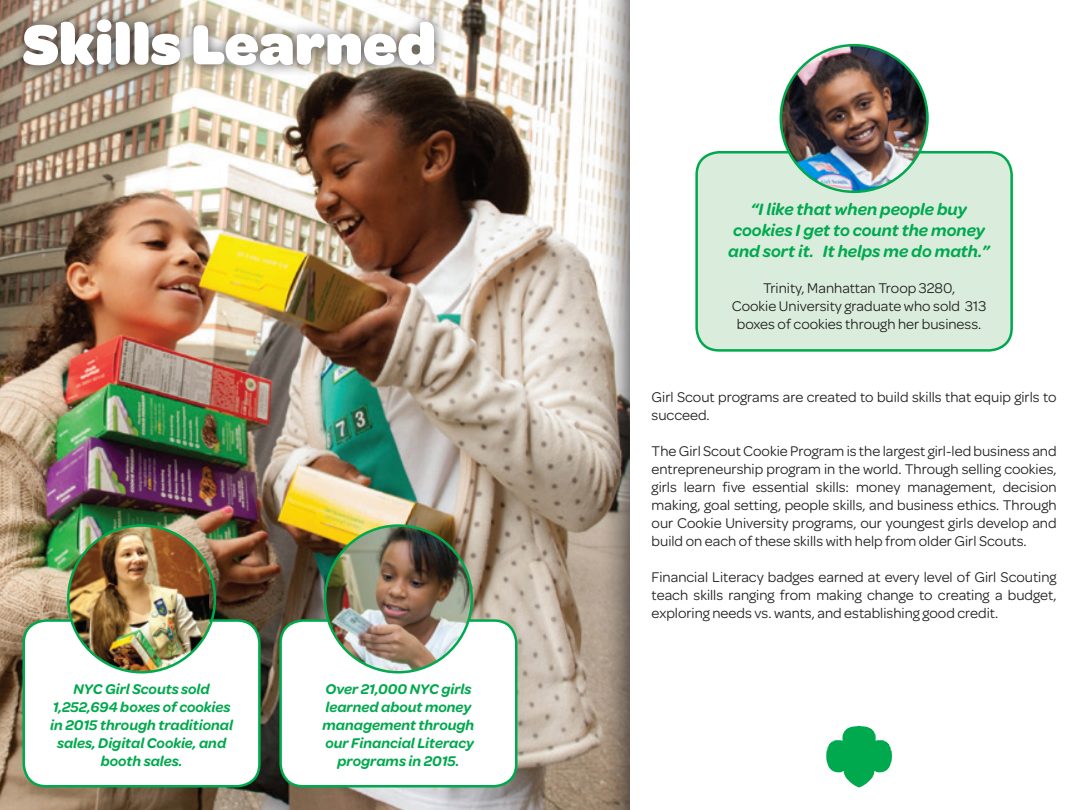
<style>
.page{position:relative;width:1080px;height:810px;background:#fff}
.page>*{position:absolute;margin:0;border:0;box-sizing:border-box;transform-origin:0 0}
.t1{font:900 60px "Omnes Girl Scouts";color:#fff}
.t2{font:italic 600 17.5px/21px "Omnes Girl Scouts";color:#00a94e;text-align:center}
.t3{font:15px/18px "Omnes Girl Scouts";color:#231f20;text-align:justify}
.t4{font:italic 600 15px/18px "Omnes Girl Scouts";color:#00a94e;text-align:center}
</style>
<div class="page">
<img style="left:0;top:0;width:599px;height:810px">
<div style="left:599px;top:0;width:481px;height:810px;background:#231f20;opacity:.75"></div>
<div style="left:630px;top:0;width:450px;height:810px;background:#fff"></div>
<div style="left:697px;top:152px;width:315px;height:198px;background:#daeddd;border-radius:22px"></div>
<div style="left:695px;top:151px;width:318px;height:201px;border:2px solid #00a94e;border-radius:22px"></div>
<img style="left:781px;top:45px;width:147px;height:147px;border-radius:73px">
<div style="left:11px;top:7px;width:436px;height:71px;background:#231f20;opacity:.75"></div>
<div style="left:281px;top:621px;width:235px;height:165px;background:#fff;border-radius:22px"></div>
<div style="left:279px;top:619px;width:239px;height:168px;border:2px solid #00a94e;border-radius:22px"></div>
<img style="left:325px;top:526px;width:147px;height:146px;border-radius:73px">
<div style="left:24px;top:621px;width:235px;height:165px;background:#fff;border-radius:22px"></div>
<div style="left:22px;top:619px;width:239px;height:168px;border:2px solid #00a94e;border-radius:22px"></div>
<img style="left:68px;top:526px;width:141px;height:145px">
<img style="left:838px;top:726px;width:20px;height:15px">
<h1 class="t1" style="left:22px;top:-1px;width:415px">Skills Learned</h1>
<p class="t4" style="left:50px;top:679px;width:184px">NYC Girl Scouts sold<br>1,252,694 boxes of cookies in 2015 through traditional sales, Digital Cookie, and booth sales.</p>
<p class="t4" style="left:323px;top:679px;width:153px">Over 21,000 NYC girls learned about money management through our Financial Literacy programs in 2015.</p>
<p class="t2" style="left:728px;top:198px;width:263px">“I like that when people buy cookies I get to count the money and sort it. It helps me do math.”</p>
<p class="t3" style="left:732px;top:279px;width:256px;text-align:center">Trinity, Manhattan Troop 3280,<br>Cookie University graduate who sold 313 boxes of cookies through her business.</p>
<p class="t3" style="left:652px;top:387px;width:407px">Girl Scout programs are created to build skills that equip girls to succeed.</p>
<p class="t3" style="left:652px;top:441px;width:407px">The Girl Scout Cookie Program is the largest girl-led business and entrepreneurship program in the world. Through selling cookies, girls learn five essential skills: money management, decision making, goal setting, people skills, and business ethics. Through our Cookie University programs, our youngest girls develop and build on each of these skills with help from older Girl Scouts.</p>
<p class="t3" style="left:652px;top:567px;width:406px">Financial Literacy badges earned at every level of Girl Scouting teach skills ranging from making change to creating a budget, exploring needs vs. wants, and establishing good credit.</p>
</div>
